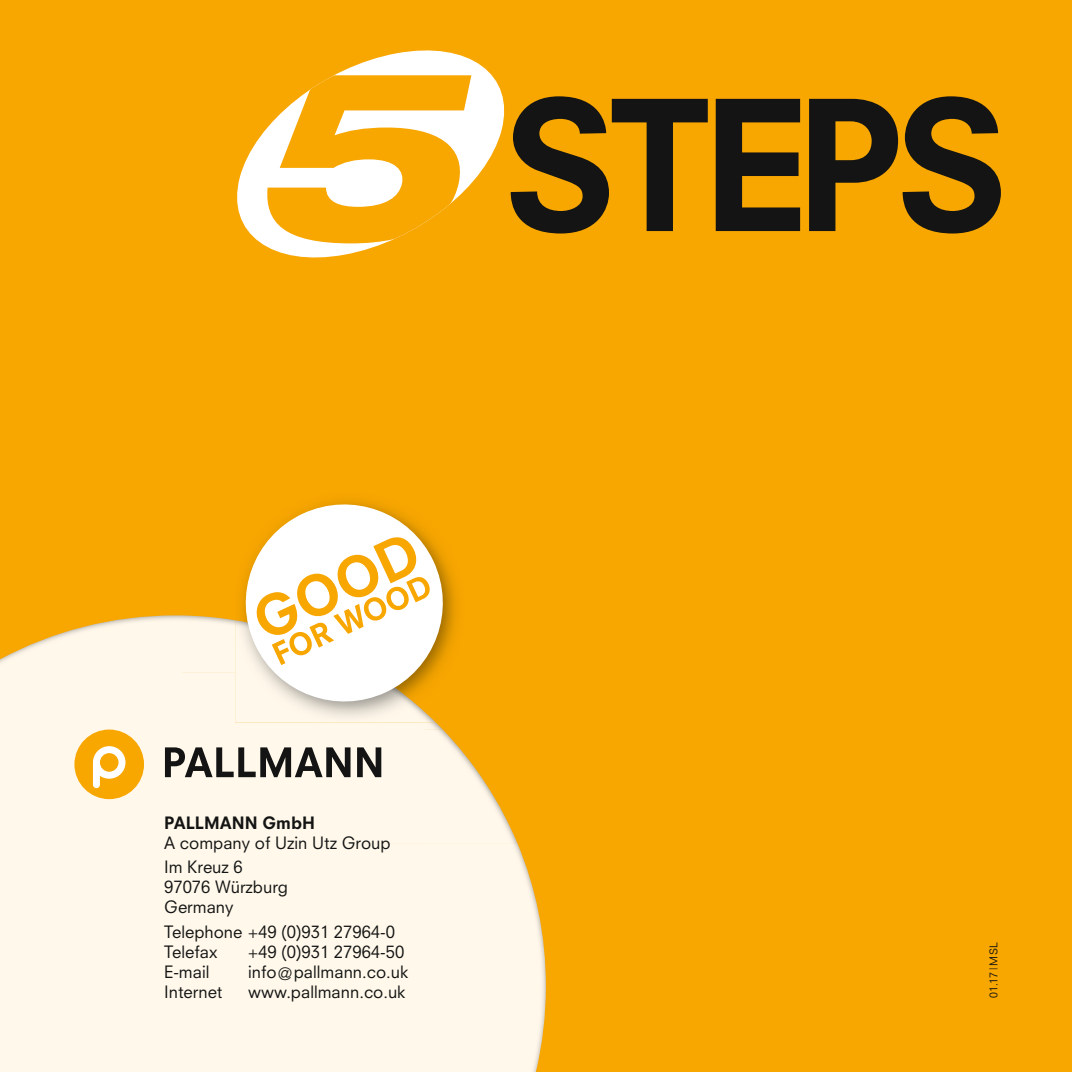
<style>
.page{position:relative;width:1072px;height:1072px;background:#fff}
.page>*{position:absolute;margin:0;border:0;box-sizing:border-box;transform-origin:0 0}
.t1{font:800 175.7px "Neuzeit S";letter-spacing:-.07em;color:#131413}
.t2{font:16.62px/19.8px "Neuzeit S";color:#131413}
.t3{font:800 16.62px "Neuzeit S";color:#131413}
.t4{font:10.5px "Neuzeit S";letter-spacing:.015em;color:#131413}
.s1{font-family:"Helvetica Neue";font-style:italic;font-stretch:expanded;font-size:237.3px;color:#f8a600}
</style>
<div class="page">
<div style="left:0;top:0;width:1071px;height:1071px;background:#f8a600"></div>
<div style="left:0;top:615px;width:182px;height:456px;background:#fff8eb"></div>
<div style="left:182px;top:843px;width:364px;height:228px;background:#fff8eb"></div>
<div style="left:182px;top:672px;width:242px;height:172px;background:#fff8eb"></div>
<img style="left:182px;top:615px;width:50px;height:57px">
<img style="left:424px;top:729px;width:93px;height:115px">
<img style="left:424px;top:722px;width:18px;height:7px">
<img style="left:235px;top:715px;width:200px;height:7px">
<svg style="left:232px;top:501px;width:224px;height:214px"></svg>
<svg style="left:254px;top:534px;width:177px;height:131px"></svg>
<svg style="left:237px;top:50px;width:268px;height:208px;fill:#fff"></svg>
<div style="left:74px;top:729px;width:70px;height:70px;background:#f8a600;border-radius:50%"></div>
<svg style="left:93px;top:746px;width:32px;height:42px"></svg>
<svg style="left:165px;top:747px;width:185px;height:30px;background:#8f8c85"></svg>
<svg style="left:357px;top:747px;width:24px;height:30px"></svg>
<h1 class="t1" style="left:247px;top:59px;width:764px"><span class="s1">5</span> STEPS</h1>
<p class="t3" style="left:164px;top:812px;width:152px">PALLMANN GmbH</p>
<p class="t2" style="left:164px;top:830px;width:228px;line-height:24.8px">A company of Uzin Utz Group<br>Im Kreuz 6</p>
<p class="t2" style="left:164px;top:877px;width:125px">97076 Würzburg<br>Germany</p>
<p class="t2" style="left:164px;top:921px;width:232px">Telephone +49 (0)931 27964-0<br>Telefax</p>
<p class="t2" style="left:248px;top:941px;width:158px">+49 (0)931 27964-50</p>
<p class="t2" style="left:164px;top:961px;width:47px">E-mail</p>
<p class="t2" style="left:248px;top:961px;width:162px">info@pallmann.co.uk</p>
<p class="t2" style="left:164px;top:981px;width:60px">Internet</p>
<p class="t2" style="left:248px;top:981px;width:159px">www.pallmann.co.uk</p>
<p class="t4" style="left:987px;top:997px;width:57px;rotate:-90deg">01.17 | MSL</p>
</div>
